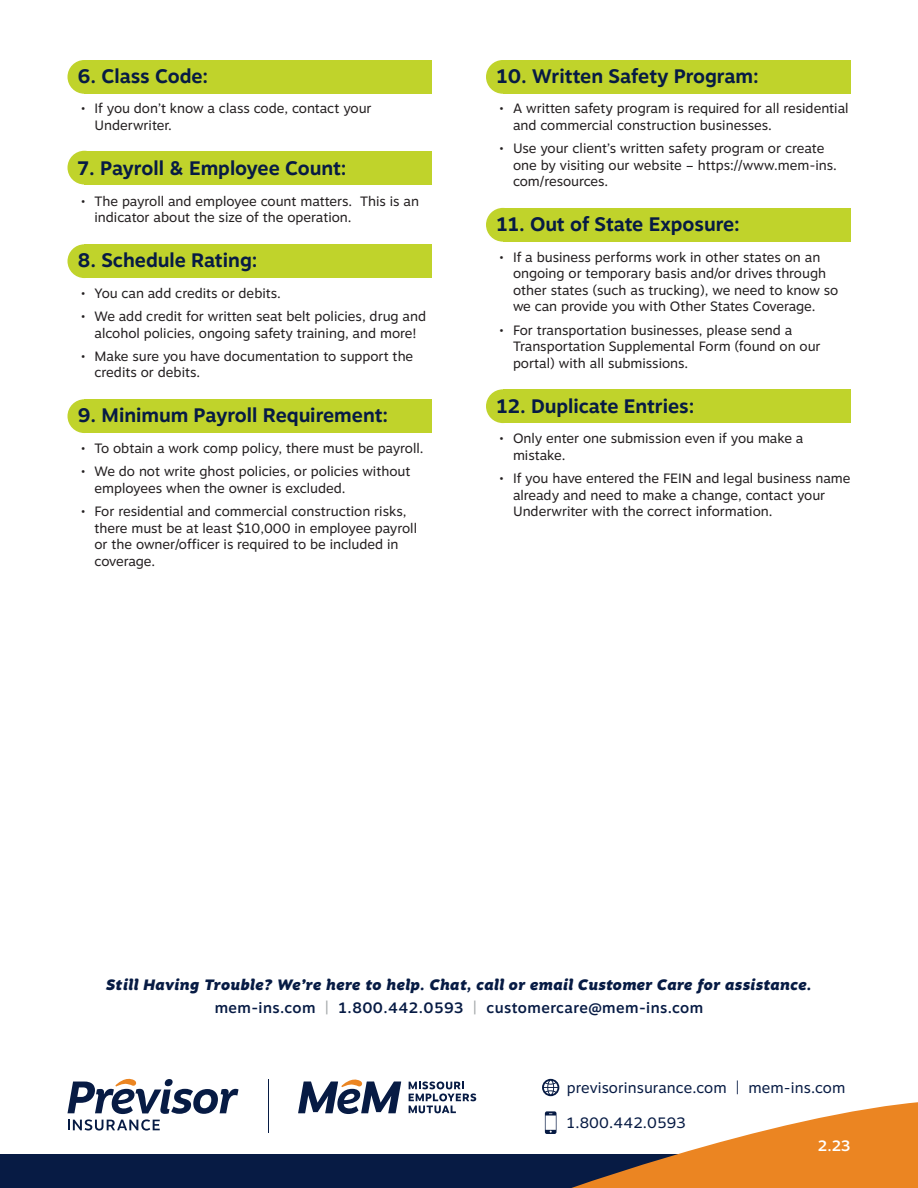
<style>
.page{position:relative;width:918px;height:1188px;background:#fff}
.page>*{position:absolute;margin:0;border:0;box-sizing:border-box;transform-origin:0 0}
.t1{font:700 19.5px "Motiva Sans";color:#071b44}
.Medium_Italic_Senten{font:italic 900 15px "Motiva Sans";letter-spacing:.03em;color:#071b44}
.Medium_Italic_Senten-2{font:500 15px "Motiva Sans";letter-spacing:.03em;color:#071b44}
.t2{font:15px "Motiva Sans";letter-spacing:.01em;color:#071b44}
.t3{font:500 15px "Motiva Sans";color:#fff}
.t4{font:13.5px/16.5px "Motiva Sans";color:#231f20}
.s1{color:#a3a7a9}
</style>
<div class="page">
<div style="left:0;top:1154px;width:918px;height:34px;background:#071b44"></div>
<svg style="left:542px;top:1079px;width:376px;height:109px"></svg>
<svg style="left:68px;top:1079px;width:171px;height:52px"></svg>
<svg style="left:409px;top:1082px;width:67px;height:31px"></svg>
<svg style="left:298px;top:1079px;width:103px;height:35px"></svg>
<hr style="left:268px;top:1079px;width:1px;height:53px;background:#071b44">
<div style="left:486px;top:60px;width:34px;height:34px;background:#c0d32b;border-radius:50%"></div>
<div style="left:503px;top:60px;width:347px;height:34px;background:#c0d32b"></div>
<div style="left:68px;top:151px;width:33px;height:33px;background:#c0d32b;border-radius:50%"></div>
<div style="left:84px;top:151px;width:348px;height:33px;background:#c0d32b"></div>
<div style="left:68px;top:244px;width:33px;height:34px;background:#c0d32b;border-radius:50%"></div>
<div style="left:84px;top:244px;width:348px;height:34px;background:#c0d32b"></div>
<div style="left:68px;top:399px;width:33px;height:34px;background:#c0d32b;border-radius:50%"></div>
<div style="left:84px;top:399px;width:348px;height:34px;background:#c0d32b"></div>
<div style="left:486px;top:208px;width:34px;height:34px;background:#c0d32b;border-radius:50%"></div>
<div style="left:503px;top:208px;width:347px;height:34px;background:#c0d32b"></div>
<div style="left:486px;top:389px;width:34px;height:34px;background:#c0d32b;border-radius:50%"></div>
<div style="left:503px;top:389px;width:347px;height:34px;background:#c0d32b"></div>
<div style="left:68px;top:60px;width:33px;height:34px;background:#c0d32b;border-radius:50%"></div>
<div style="left:84px;top:60px;width:348px;height:34px;background:#c0d32b"></div>
<p class="t1" style="left:78px;top:61px;width:132px">6. Class Code:</p>
<p class="t4" style="left:94px;top:100px;width:279px;text-indent:-14px">• If you don’t know a class code, contact your<br>Underwriter.</p>
<p class="t1" style="left:78px;top:154px;width:270px">7. Payroll &amp; Employee Count:</p>
<p class="t4" style="left:94px;top:192px;width:326px;text-indent:-14px">• The payroll and employee count matters. This is an indicator about the size of the operation.</p>
<p class="t1" style="left:78px;top:246px;width:181px">8. Schedule Rating:</p>
<p class="t4" style="left:81px;top:284px;width:202px">• You can add credits or debits.</p>
<p class="t4" style="left:81px;top:308px;width:347px;text-align:center">• We add credit for written seat belt policies, drug and alcohol policies, ongoing safety training, and more!</p>
<p class="t4" style="left:94px;top:347px;width:320px;text-indent:-14px">• Make sure you have documentation to support the credits or debits.</p>
<p class="t1" style="left:78px;top:401px;width:312px">9. Minimum Payroll Requirement:</p>
<p class="t4" style="left:81px;top:440px;width:344px">• To obtain a work comp policy, there must be payroll.</p>
<p class="t4" style="left:94px;top:463px;width:317px;text-indent:-14px">• We do not write ghost policies, or policies without employees when the owner is excluded.</p>
<p class="t4" style="left:94px;top:503px;width:324px;text-indent:-14px">• For residential and commercial construction risks, there must be at least $10,000 in employee payroll or the owner/officer is required to be included in coverage.</p>
<p class="t1" style="left:496px;top:61px;width:264px">10. Written Safety Program:</p>
<p class="t4" style="left:513px;top:100px;width:337px;text-indent:-14px">• A written safety program is required for all residential and commercial construction businesses.</p>
<p class="t4" style="left:513px;top:140px;width:325px;text-indent:-14px">• Use your client’s written safety program or create one by visiting our website – https://www.mem-ins. com/resources.</p>
<p class="t1" style="left:496px;top:210px;width:245px">11. Out of State Exposure:</p>
<p class="t4" style="left:513px;top:248px;width:327px;text-indent:-14px">• If a business performs work in other states on an ongoing or temporary basis and/or drives through other states (such as trucking), we need to know so we can provide you with Other States Coverage.</p>
<p class="t4" style="left:513px;top:321px;width:309px;text-indent:-14px">• For transportation businesses, please send a<br>Transportation Supplemental Form (found on our portal) with all submissions.</p>
<p class="t1" style="left:496px;top:391px;width:199px">12. Duplicate Entries:</p>
<p class="t4" style="left:513px;top:430px;width:292px;text-indent:-14px">• Only enter one submission even if you make a mistake.</p>
<p class="t4" style="left:513px;top:470px;width:339px;text-indent:-14px">• If you have entered the FEIN and legal business name already and need to make a change, contact your<br>Underwriter with the correct information.</p>
<p class="Medium_Italic_Senten" style="left:106px;top:974px;width:707px">Still Having Trouble? We’re here to help. Chat, call or email Customer Care for assistance.</p>
<p class="Medium_Italic_Senten-2" style="left:215px;top:996px;width:490px">mem-ins.com <span class="s1">|</span> 1.800.442.0593 <span class="s1">|</span> customercare@mem-ins.com</p>
<p class="t2" style="left:567px;top:1076px;width:280px">previsorinsurance.com | mem-ins.com</p>
<p class="t2" style="left:567px;top:1111px;width:120px">1.800.442.0593</p>
<p class="t3" style="left:818px;top:1135px;width:34px">2.23</p>
</div>
